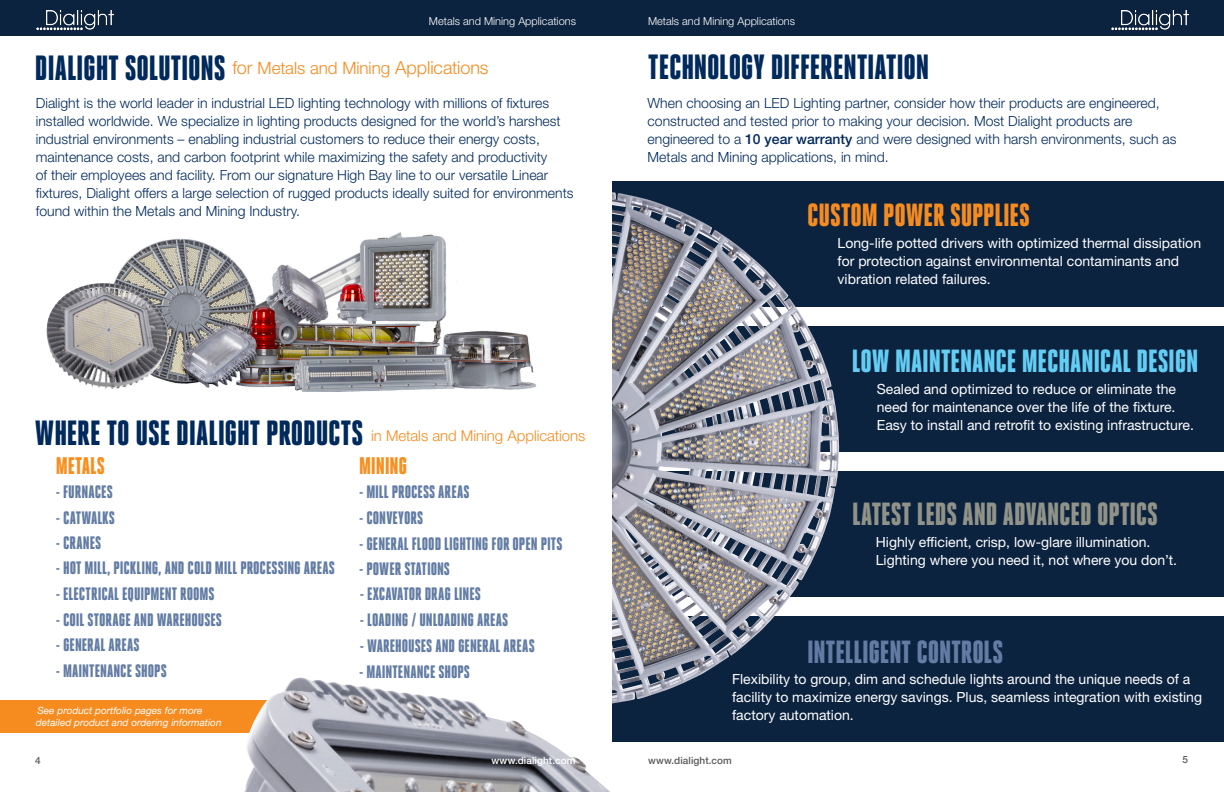
<style>
.page{position:relative;width:1224px;height:792px;background:#fff}
.page>*{position:absolute;margin:0;border:0;box-sizing:border-box;transform-origin:0 0}
.Page_Title{font:900 35px "Heroic Condensed";letter-spacing:-.005em;color:#00295c}
.Page_Title-2{font:900 32px "Heroic Condensed";letter-spacing:-.005em;color:#63cdf3}
.Page_Title-3{font:900 32px "Heroic Condensed";letter-spacing:-.005em;color:#919388}
.Page_Title-4{font:900 32px "Heroic Condensed";letter-spacing:-.005em;color:#f68b1f}
.Page_Title-5{font:900 32px "Heroic Condensed";letter-spacing:-.005em;color:#647ca4}
.Page_Title-6{font:900 24px "Heroic Condensed";letter-spacing:-.01em;color:#f78f1e}
.Page_Title-7{font:900 18px "Heroic Condensed";color:#627ca4}
.Page_Title-8{font:300 18px "Helvetica Neue LT Std";letter-spacing:-.005em;color:#f68b1f}
.Page_Title-9{font:900 18px "Heroic Condensed";color:#647ca4}
.Page_Title-10{font:300 15px "Helvetica Neue LT Std";letter-spacing:-.005em;color:#f68b1f}
.t1{font:300 14px/18px "Helvetica Neue LT Std";color:#00295c}
.t2{font:14px/18px "Helvetica Neue LT Std";color:#fff}
.t3{font:300 11px "Helvetica Neue LT Std";color:#fff}
.t4{font:italic 10px/12px "Helvetica Neue LT Std";color:#fff}
.t5{font:500 10px "Helvetica Neue LT Std";letter-spacing:.005em;color:#595a58}
.t6{font:500 10px "Helvetica Neue LT Std";letter-spacing:.005em;color:#fff}
.s1{font-size:17px}
.s2{font-weight:500}
</style>
<div class="page">
<div style="left:0;top:700px;width:339px;height:33px;background:#f68b1f"></div>
<img style="left:244px;top:677px;width:366px;height:115px">
<div style="left:0;top:0;width:1224px;height:36px;background:#0c2340"></div>
<img style="left:37px;top:11px;width:77px;height:20px">
<img style="left:1112px;top:11px;width:77px;height:20px">
<img style="left:114px;top:232px;width:422px;height:160px">
<img style="left:46px;top:282px;width:122px;height:108px">
<div style="left:612px;top:617px;width:612px;height:125px;background:#0c2340"></div>
<div style="left:612px;top:472px;width:612px;height:125px;background:#0c2340"></div>
<div style="left:612px;top:326px;width:612px;height:126px;background:#0c2340"></div>
<div style="left:612px;top:181px;width:612px;height:125px;background:#0c2340"></div>
<img style="left:612px;top:192px;width:228px;height:511px">
<p class="t3" style="left:429px;top:14px;width:149px">Metals and Mining Applications</p>
<p class="t3" style="left:648px;top:14px;width:149px">Metals and Mining Applications</p>
<p class="Page_Title" style="left:35px;top:48px;width:192px">DIALIGHT SOLUTIONS</p>
<p class="Page_Title-8" style="left:233px;top:57px;width:258px">for <span class="s1">Metals and Mining</span> Applications</p>
<p class="Page_Title" style="left:648px;top:48px;width:282px">TECHNOLOGY DIFFERENTIATION</p>
<p class="t1" style="left:36px;top:94px;width:539px">Dialight is the world leader in industrial LED lighting technology with millions of fixtures installed worldwide. We specialize in lighting products designed for the world’s harshest industrial environments – enabling industrial customers to reduce their energy costs, maintenance costs, and carbon footprint while maximizing the safety and productivity<br>of their employees and facility. From our signature High Bay line to our versatile Linear fixtures, Dialight offers a large selection of rugged products ideally suited for environments found within the Metals and Mining Industry.</p>
<p class="t1" style="left:648px;top:94px;width:530px">When choosing an LED Lighting partner, consider how their products are engineered, constructed and tested prior to making your decision. Most Dialight products are engineered to a <span class="s2">10 year warranty</span> and were designed with harsh environments, such as Metals and Mining applications, in mind.</p>
<p class="Page_Title-4" style="left:807px;top:197px;width:224px">CUSTOM POWER SUPPLIES</p>
<p class="t2" style="left:838px;top:233px;width:365px">Long-life potted drivers with optimized thermal dissipation for protection against environmental contaminants and vibration related failures.</p>
<p class="Page_Title" style="left:35px;top:413px;width:330px">WHERE TO USE DIALIGHT PRODUCTS</p>
<p class="Page_Title-10" style="left:371px;top:426px;width:216px">in Metals and Mining Applications</p>
<p class="Page_Title-6" style="left:56px;top:453px;width:51px">METALS</p>
<p class="Page_Title-6" style="left:359px;top:453px;width:50px">MINING</p>
<p class="Page_Title-7" style="left:56px;top:482px;width:59px">- FURNACES</p>
<p class="Page_Title-7" style="left:359px;top:482px;width:112px">- MILL PROCESS AREAS</p>
<p class="Page_Title-7" style="left:56px;top:508px;width:61px">- CATWALKS</p>
<p class="Page_Title-7" style="left:359px;top:508px;width:66px">- CONVEYORS</p>
<p class="Page_Title-7" style="left:56px;top:533px;width:47px">- CRANES</p>
<p class="Page_Title-7" style="left:56px;top:558px;width:281px">- HOT MILL, PICKLING, AND COLD MILL PROCESSING AREAS</p>
<p class="Page_Title-7" style="left:359px;top:534px;width:205px">- GENERAL FLOOD LIGHTING FOR OPEN PITS</p>
<p class="Page_Title-7" style="left:359px;top:559px;width:92px">- POWER STATIONS</p>
<p class="Page_Title-7" style="left:56px;top:584px;width:160px">- ELECTRICAL EQUIPMENT ROOMS</p>
<p class="Page_Title-7" style="left:56px;top:610px;width:168px">- COIL STORAGE AND WAREHOUSES</p>
<p class="Page_Title-7" style="left:56px;top:635px;width:85px">- GENERAL AREAS</p>
<p class="Page_Title-7" style="left:360px;top:584px;width:123px">- EXCAVATOR DRAG LINES</p>
<p class="Page_Title-7" style="left:360px;top:636px;width:177px">- WAREHOUSES AND GENERAL AREAS</p>
<p class="Page_Title-7" style="left:360px;top:610px;width:150px">- LOADING / UNLOADING AREAS</p>
<p class="Page_Title-9" style="left:56px;top:661px;width:112px">- MAINTENANCE SHOPS</p>
<p class="Page_Title-7" style="left:359px;top:662px;width:112px">- MAINTENANCE SHOPS</p>
<p class="t4" style="left:36px;top:704px;width:187px">See product portfolio pages for more detailed product and ordering information</p>
<p class="t5" style="left:35px;top:755px;width:7px">4</p>
<p class="t6" style="left:492px;top:755px;width:85px">www.dialight.com</p>
<p class="Page_Title-2" style="left:852px;top:344px;width:348px">LOW MAINTENANCE MECHANICAL DESIGN</p>
<p class="t2" style="left:877px;top:380px;width:319px">Sealed and optimized to reduce or eliminate the need for maintenance over the life of the fixture.<br>Easy to install and retrofit to existing infrastructure.</p>
<p class="Page_Title-3" style="left:852px;top:497px;width:307px">LATEST LEDS AND ADVANCED OPTICS</p>
<p class="t2" style="left:876px;top:533px;width:303px">Highly efficient, crisp, low-glare illumination.<br>Lighting where you need it, not where you don’t.</p>
<p class="Page_Title-5" style="left:807px;top:635px;width:198px">INTELLIGENT CONTROLS</p>
<p class="t2" style="left:732px;top:670px;width:471px">Flexibility to group, dim and schedule lights around the unique needs of a facility to maximize energy savings. Plus, seamless integration with existing factory automation.</p>
<p class="t5" style="left:648px;top:755px;width:85px">www.dialight.com</p>
<p class="t5" style="left:1182px;top:754px;width:7px">5</p>
</div>
